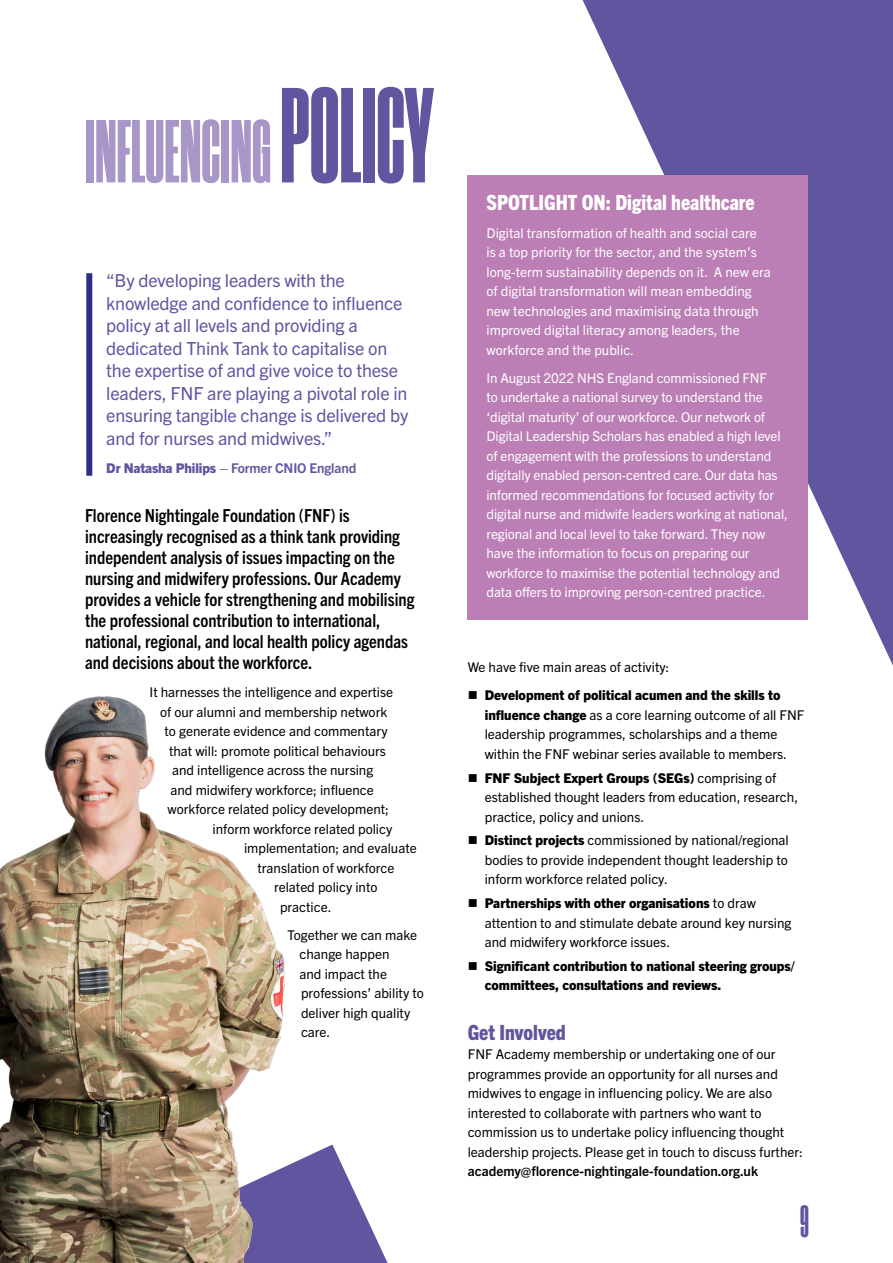
<style>
.page{position:relative;width:893px;height:1263px;background:#fff}
.page>*{position:absolute;margin:0;border:0;box-sizing:border-box;transform-origin:0 0}
.t1{font:800 89.25px "Rama Gothic C";color:#a996c8}
.t2{font:800 45px "Rama Gothic C";color:#6155a0}
.t3{font:800 condensed 21px "Trade Gothic Next LT Pro";color:#fff}
.t4{font:800 condensed 21px "Trade Gothic Next LT Pro";color:#6155a0}
.t5{font:700 condensed 18px/21px "Trade Gothic Next LT Pro";color:#000}
.t6{font:18px/22.5px "Trade Gothic Next LT Pro";letter-spacing:-.01em;color:#6155a0}
.t7{font:13.5px/19.5px "Trade Gothic Next LT Pro";color:#000}
.t8{font:13.5px/19.5px "Trade Gothic Next LT Pro";letter-spacing:-.01em;color:#fff}
.t9{font:800 13.5px/19.5px "Trade Gothic Next LT Pro";color:#000}
.t10{font:700 13.5px "Trade Gothic Next LT Pro";color:#000}
.t11{font:700 13.5px "Trade Gothic Next LT Pro";letter-spacing:-.01em;color:#6155a0}
.s1{font-size:135px;color:#6155a0}
.s2{font-weight:800}
</style>
<div class="page">
<svg style="left:583px;top:0;width:310px;height:666px;fill:#6155a0"></svg>
<div style="left:86px;top:273px;width:6px;height:203px;background:#2d2d86"></div>
<img style="left:0;top:405px;width:388px;height:858px">
<div style="left:468px;top:175px;width:340px;height:444px;background:#bb7eb5"></div>
<h1 class="t1" style="left:85px;top:111px;width:351px">INFLUENCING<span class="s1">POLICY</span></h1>
<p class="t6" style="left:106px;top:268px;width:304px">“By developing leaders with the knowledge and confidence to influence policy at all levels and providing a dedicated Think Tank to capitalise on the expertise of and give voice to these leaders, FNF are playing a pivotal role in ensuring tangible change is delivered by and for nurses and midwives.”</p>
<p class="t11" style="left:106px;top:458px;width:252px"><span class="s2">Dr Natasha Philips</span> – Former CNIO England</p>
<p class="t5" style="left:85px;top:504px;width:331px">Florence Nightingale Foundation (FNF) is increasingly recognised as a think tank providing independent analysis of issues impacting on the nursing and midwifery professions. Our Academy provides a vehicle for strengthening and mobilising the professional contribution to international, national, regional, and local health policy agendas and decisions about the workforce.</p>
<p class="t7" style="left:150px;top:681px;width:245px">It harnesses the intelligence and expertise</p>
<p class="t7" style="left:160px;top:701px;width:229px">of our alumni and membership network</p>
<p class="t7" style="left:165px;top:720px;width:225px">to generate evidence and commentary</p>
<p class="t7" style="left:169px;top:740px;width:218px">that will: promote political behaviours</p>
<p class="t7" style="left:172px;top:759px;width:203px">and intelligence across the nursing</p>
<p class="t7" style="left:171px;top:779px;width:205px">and midwifery workforce; influence</p>
<p class="t7" style="left:168px;top:798px;width:223px">workforce related policy development;</p>
<p class="t7" style="left:213px;top:818px;width:181px">inform workforce related policy</p>
<p class="t7" style="left:244px;top:837px;width:174px">implementation; and evaluate</p>
<p class="t7" style="left:258px;top:857px;width:138px">translation of workforce</p>
<p class="t7" style="left:274px;top:876px;width:105px">related policy into</p>
<p class="t7" style="left:280px;top:896px;width:53px">practice.</p>
<p class="t7" style="left:300px;top:924px;width:126px;text-indent:-12px">Together we can make change happen<br>and impact the professions’ ability to deliver high quality care.</p>
<h3 class="t3" style="left:486px;top:188px;width:270px">SPOTLIGHT ON: Digital healthcare</h3>
<p class="t8" style="left:486px;top:222px;width:286px">Digital transformation of health and social care<br>is a top priority for the sector, and the system’s long-term sustainability depends on it. A new era of digital transformation will mean embedding new technologies and maximising data through improved digital literacy among leaders, the workforce and the public.</p>
<p class="t8" style="left:486px;top:367px;width:303px">In August 2022 NHS England commissioned FNF<br>to undertake a national survey to understand the ‘digital maturity’ of our workforce. Our network of Digital Leadership Scholars has enabled a high level of engagement with the professions to understand digitally enabled person-centred care. Our data has informed recommendations for focused activity for digital nurse and midwife leaders working at national, regional and local level to take forward. They now have the information to focus on preparing our workforce to maximise the potential technology and data offers to improving person-centred practice.</p>
<p class="t7" style="left:468px;top:657px;width:203px">We have five main areas of activity:</p>
<p class="t7" style="left:485px;top:685px;width:321px"><span class="s2">Development of political acumen and the skills to influence change</span> as a core learning outcome of all FNF leadership programmes, scholarships and a theme within the FNF webinar series available to members.</p>
<p class="t7" style="left:485px;top:767px;width:315px"><span class="s2">FNF Subject Expert Groups (SEGs)</span> comprising of established thought leaders from education, research, practice, policy and unions.</p>
<p class="t7" style="left:485px;top:830px;width:306px;text-align:justify"><span class="s2">Distinct projects</span> commissioned by national/regional bodies to provide independent thought leadership to inform workforce related policy.</p>
<p class="t7" style="left:485px;top:892px;width:308px"><span class="s2">Partnerships with other organisations</span> to draw attention to and stimulate debate around key nursing and midwifery workforce issues.</p>
<p class="t9" style="left:485px;top:955px;width:312px">Significant contribution to national steering groups/ committees, consultations and reviews.</p>
<h3 class="t4" style="left:468px;top:1018px;width:100px">Get Involved</h3>
<p class="t7" style="left:468px;top:1044px;width:337px">FNF Academy membership or undertaking one of our programmes provide an opportunity for all nurses and midwives to engage in influencing policy. We are also interested to collaborate with partners who want to commission us to undertake policy influencing thought leadership projects. Please get in touch to discuss further:</p>
<p class="t10" style="left:468px;top:1162px;width:292px">academy@florence-nightingale-foundation.org.uk</p>
<h2 class="t2" style="left:800px;top:1200px;width:10px">9</h2>
</div>
